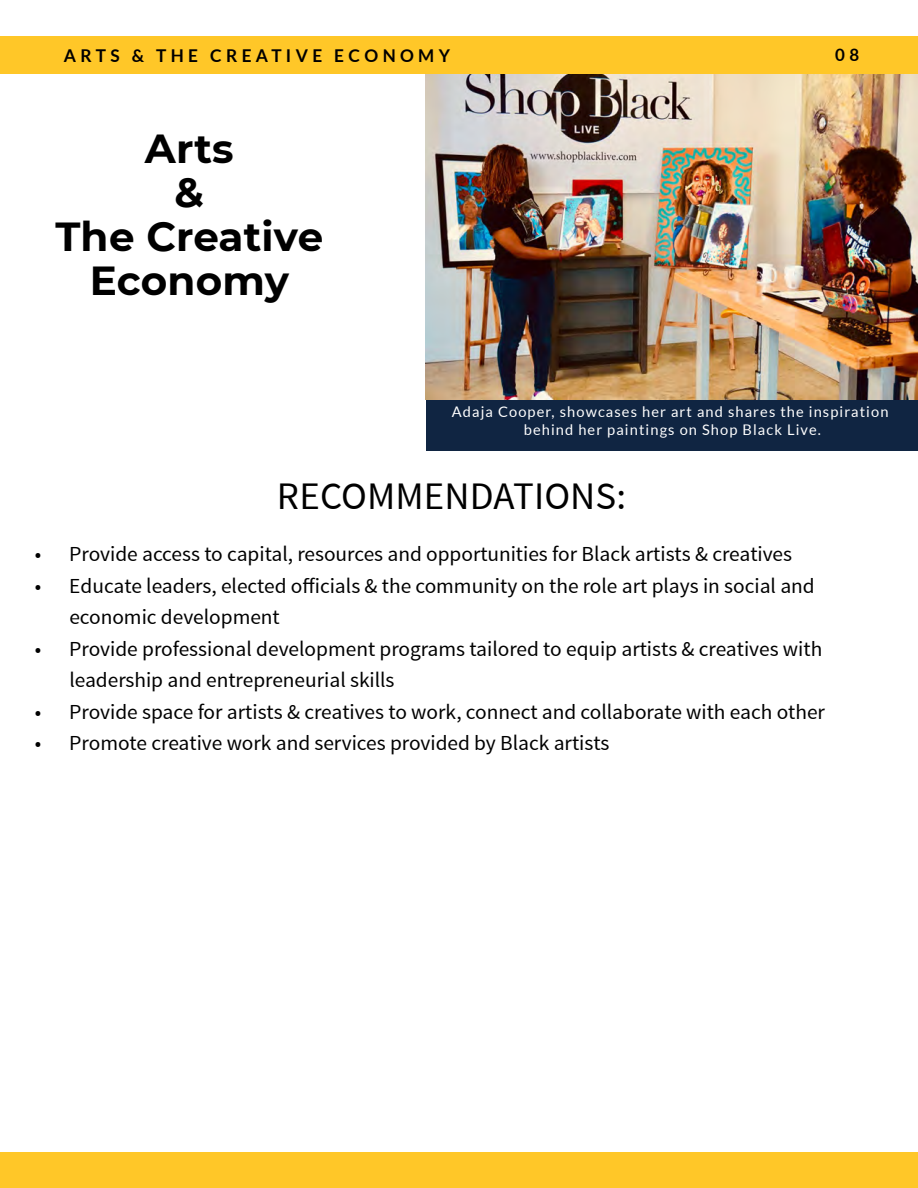
<style>
.page{position:relative;width:918px;height:1188px;background:#fff}
.page>*{position:absolute;margin:0;border:0;box-sizing:border-box;transform-origin:0 0}
.t1{font:700 40.5px/43.8px "Montserrat";letter-spacing:.005em;color:#000;text-align:center}
.t2{font:38.85px "Source Sans Pro";letter-spacing:.005em;color:#000}
.t3{font:21.3px/31.5px "Source Sans Pro";color:#000}
.t4{font:700 17.25px "Lato";letter-spacing:.255em;color:#000}
.t5{font:700 16.8px "Lato";color:#000}
.t6{font:14.55px/18px "Lato";letter-spacing:.075em;color:#fff;text-align:center}
</style>
<div class="page">
<div style="left:426px;top:393px;width:492px;height:58px;background:#102542"></div>
<img style="left:426px;top:74px;width:492px;height:326px">
<div style="left:0;top:37px;width:918px;height:37px;background:#ffc728"></div>
<div style="left:0;top:1152px;width:918px;height:36px;background:#ffc728"></div>
<p class="t4" style="left:64px;top:46px;width:388px">ARTS &amp; THE CREATIVE ECONOMY</p>
<p class="t5" style="left:835px;top:46px;width:26px">0 8</p>
<h1 class="t1" style="left:55px;top:127px;width:269px">Arts<br>&amp;<br>The Creative<br>Economy</h1>
<p class="t6" style="left:452px;top:403px;width:438px">Adaja Cooper, showcases her art and shares the inspiration behind her paintings on Shop Black Live.</p>
<h2 class="t2" style="left:277px;top:472px;width:351px">RECOMMENDATIONS:</h2>
<p class="t3" style="left:35px;top:540px;width:759px">• Provide access to capital, resources and opportunities for Black artists &amp; creatives</p>
<p class="t3" style="left:69px;top:571px;width:747px;text-indent:-34px">• Educate leaders, elected officials &amp; the community on the role art plays in social and economic development</p>
<p class="t3" style="left:69px;top:634px;width:755px;text-indent:-34px">• Provide professional development programs tailored to equip artists &amp; creatives with leadership and entrepreneurial skills</p>
<p class="t3" style="left:35px;top:697px;width:792px">• Provide space for artists &amp; creatives to work, connect and collaborate with each other</p>
<p class="t3" style="left:35px;top:729px;width:576px">• Promote creative work and services provided by Black artists</p>
</div>
